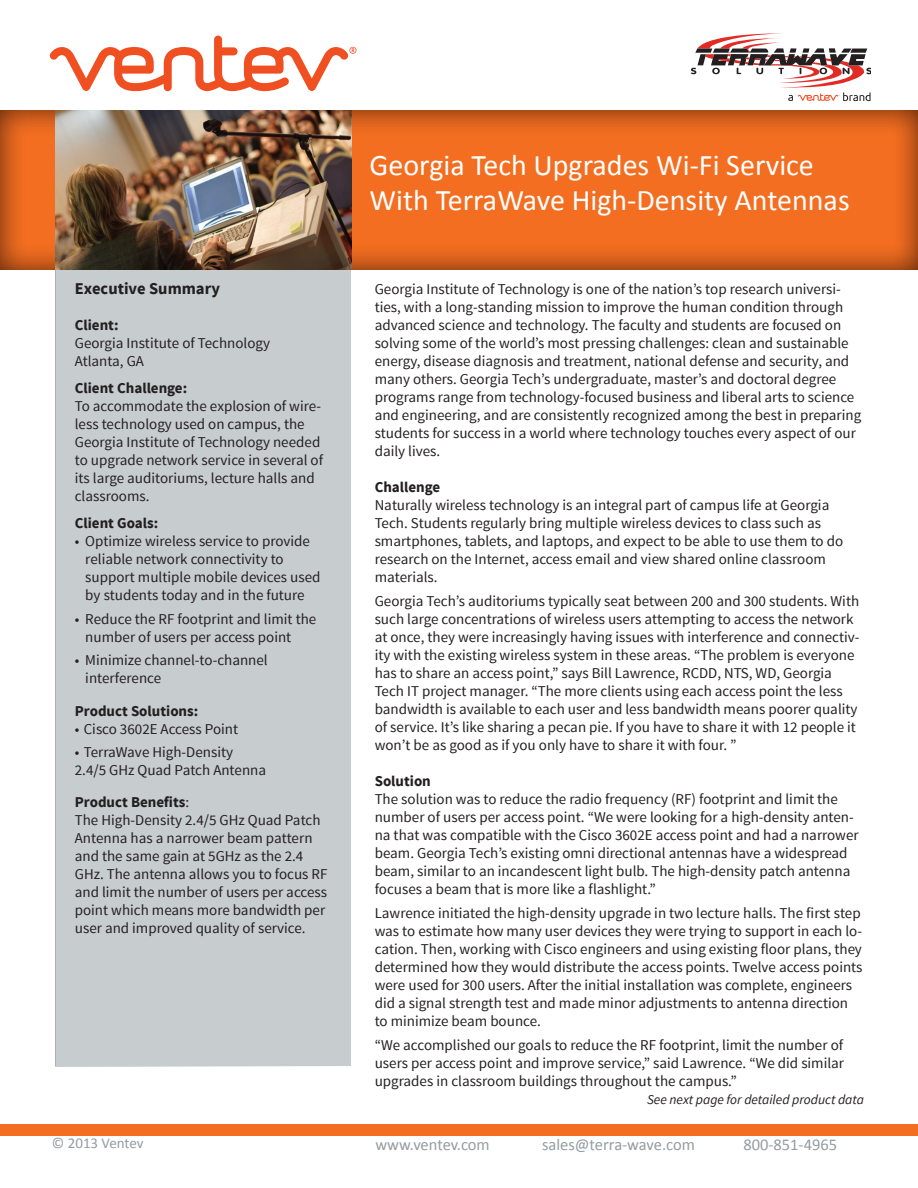
<style>
.page{position:relative;width:918px;height:1188px;background:#fff}
.page>*{position:absolute;margin:0;border:0;box-sizing:border-box;transform-origin:0 0}
.t1{font:30px/34.5px "Calibri";color:#fff}
.t2{font:16.5px "Calibri";color:#959ca1}
.t3{font:700 16.5px "Source Sans Pro";color:#231f20}
.t4{font:15px/18px "Source Sans Pro";color:#231f20}
.t5{font:700 15px "Source Sans Pro";color:#231f20}
.t6{font:15px "Calibri";letter-spacing:-.005em;color:#959ca1}
.t7{font:italic 13.5px "Source Sans Pro";color:#231f20}
.s1{font-weight:700}
</style>
<div class="page">
<div style="left:55px;top:264px;width:296px;height:802px;background:#c7cccf;border:2px solid #fff"></div>
<div style="left:0;top:104px;width:918px;height:168px;background:#231f20;opacity:.75"></div>
<img style="left:55px;top:110px;width:296px;height:159px">
<svg style="left:691px;top:33px;width:179px;height:68px"></svg>
<div style="left:0;top:1124px;width:918px;height:11px;background:#f36e21"></div>
<svg style="left:50px;top:36px;width:306px;height:55px"></svg>
<p class="t3" style="left:75px;top:282px;width:147px">Executive Summary</p>
<p class="t5" style="left:75px;top:319px;width:45px">Client:</p>
<p class="t4" style="left:75px;top:336px;width:197px">Georgia Institute of Technology<br>Atlanta, GA</p>
<p class="t5" style="left:75px;top:382px;width:114px">Client Challenge:</p>
<p class="t4" style="left:75px;top:399px;width:250px">To accommodate the explosion of wire&shy;less technology used on campus, the Georgia Institute of Technology needed to upgrade network service in several of its large auditoriums, lecture halls and classrooms.</p>
<p class="t5" style="left:75px;top:517px;width:85px">Client Goals:</p>
<p class="t4" style="left:85px;top:534px;width:237px;text-indent:-10px">• Optimize wireless service to provide reliable network connectivity to support multiple mobile devices used by students today and in the future</p>
<p class="t4" style="left:85px;top:611px;width:233px;text-indent:-10px">• Reduce the RF footprint and limit the number of users per access point</p>
<p class="t4" style="left:85px;top:652px;width:184px;text-indent:-10px">• Minimize channel-to-channel interference</p>
<p class="t5" style="left:75px;top:704px;width:125px">Product Solutions:</p>
<p class="t4" style="left:75px;top:721px;width:165px">• Cisco 3602E Access Point</p>
<p class="t4" style="left:75px;top:744px;width:193px">• TerraWave High-Density<br>2.4/5 GHz Quad Patch Antenna</p>
<p class="t4" style="left:75px;top:795px;width:254px"><span class="s1">Product Benefits</span>:<br>The High-Density 2.4/5 GHz Quad Patch Antenna has a narrower beam pattern and the same gain at 5GHz as the 2.4<br>GHz. The antenna allows you to focus RF and limit the number of users per access point which means more bandwidth per user and improved quality of service.</p>
<h1 class="t1" style="left:370px;top:148px;width:482px">Georgia Tech Upgrades Wi-Fi Service<br>With TerraWave High-Density Antennas</h1>
<p class="t4" style="left:375px;top:281px;width:488px">Georgia Institute of Technology is one of the nation’s top research universi&shy;ties, with a long-standing mission to improve the human condition through advanced science and technology. The faculty and students are focused on solving some of the world’s most pressing challenges: clean and sustainable energy, disease diagnosis and treatment, national defense and security, and many others. Georgia Tech’s undergraduate, master’s and doctoral degree programs range from technology-focused business and liberal arts to science and engineering, and are consistently recognized among the best in preparing students for success in a world where technology touches every aspect of our daily lives.</p>
<p class="t5" style="left:375px;top:481px;width:67px">Challenge</p>
<p class="t4" style="left:375px;top:497px;width:470px">Naturally wireless technology is an integral part of campus life at Georgia Tech. Students regularly bring multiple wireless devices to class such as smartphones, tablets, and laptops, and expect to be able to use them to do research on the Internet, access email and view shared online classroom materials.</p>
<p class="t4" style="left:375px;top:593px;width:486px">Georgia Tech’s auditoriums typically seat between 200 and 300 students. With such large concentrations of wireless users attempting to access the network at once, they were increasingly having issues with interference and connectiv&shy;ity with the existing wireless system in these areas. “The problem is everyone has to share an access point,” says Bill Lawrence, RCDD, NTS, WD, Georgia Tech IT project manager. “The more clients using each access point the less bandwidth is available to each user and less bandwidth means poorer quality of service. It’s like sharing a pecan pie. If you have to share it with 12 people it won’t be as good as if you only have to share it with four. ”</p>
<p class="t5" style="left:375px;top:775px;width:58px">Solution</p>
<p class="t4" style="left:375px;top:791px;width:486px">The solution was to reduce the radio frequency (RF) footprint and limit the number of users per access point. “We were looking for a high-density anten&shy;na that was compatible with the Cisco 3602E access point and had a narrower beam. Georgia Tech’s existing omni directional antennas have a widespread beam, similar to an incandescent light bulb. The high-density patch antenna focuses a beam that is more like a flashlight.”</p>
<p class="t4" style="left:375px;top:905px;width:489px">Lawrence initiated the high-density upgrade in two lecture halls. The first step was to estimate how many user devices they were trying to support in each lo&shy;cation. Then, working with Cisco engineers and using existing floor plans, they determined how they would distribute the access points. Twelve access points were used for 300 users. After the initial installation was complete, engineers did a signal strength test and made minor adjustments to antenna direction to minimize beam bounce.</p>
<p class="t4" style="left:375px;top:1037px;width:471px;text-align:justify">“We accomplished our goals to reduce the RF footprint, limit the number of users per access point and improve service,” said Lawrence. “We did similar upgrades in classroom buildings throughout the campus.”</p>
<p class="t7" style="left:647px;top:1094px;width:218px">See next page for detailed product data</p>
<p class="t6" style="left:52px;top:1134px;width:93px">© 2013 Ventev</p>
<p class="t2" style="left:375px;top:1134px;width:116px">www.ventev.com</p>
<p class="t2" style="left:542px;top:1134px;width:154px">sales@terra-wave.com</p>
<p class="t2" style="left:743px;top:1134px;width:95px">800-851-4965</p>
</div>
